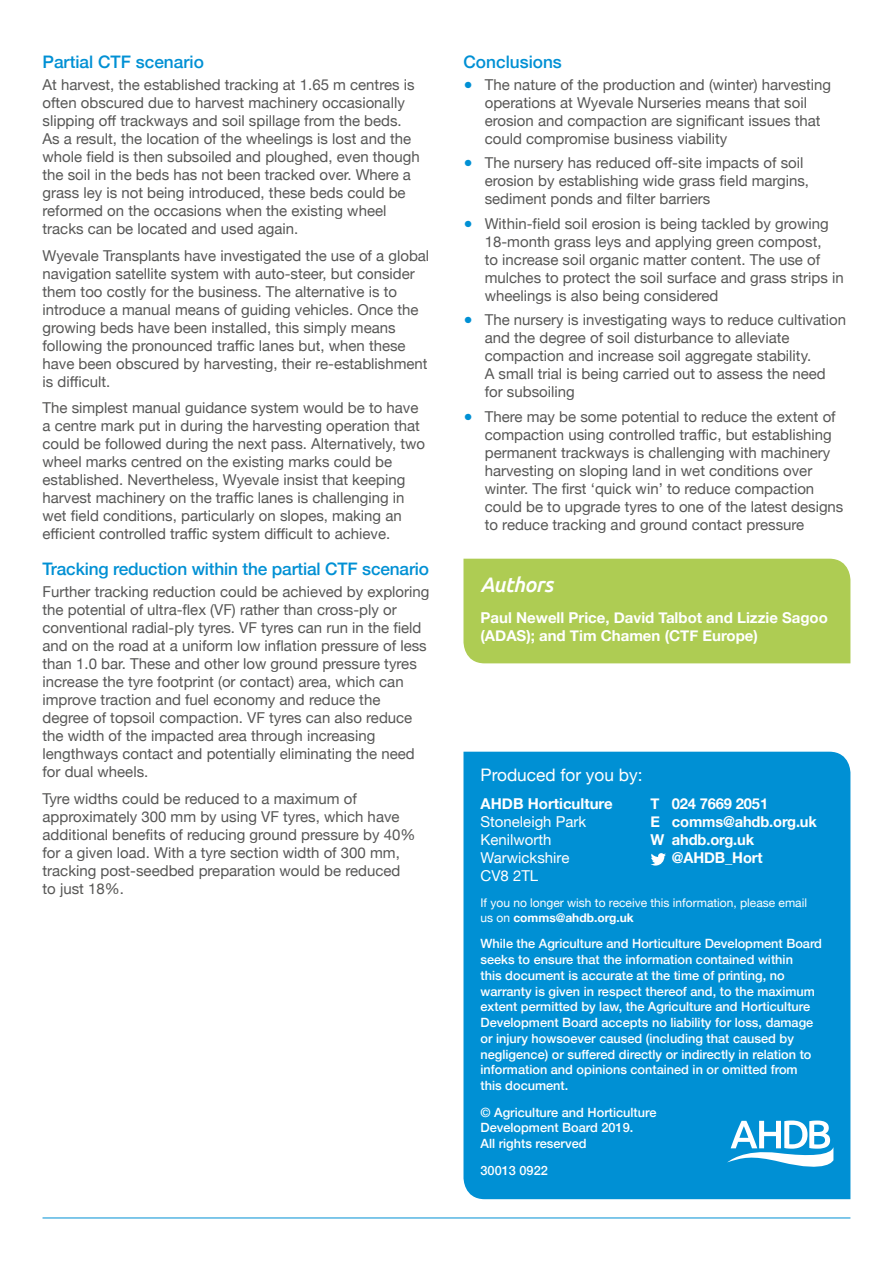
<style>
.page{position:relative;width:893px;height:1263px;background:#fff}
.page>*{position:absolute;margin:0;border:0;box-sizing:border-box;transform-origin:0 0}
.PULLOUT_HEADING{font:italic 500 21px "Ubuntu";letter-spacing:-.02em;color:#fff}
.BLUE_SUB_HEADING_1{font:500 17.25px "Helvetica Neue";letter-spacing:-.01em;color:#0090d4}
.t1{font:17.25px "Helvetica Neue";color:#fff}
.MAIN_BODY{font:15px/18px "Helvetica Neue";color:#575756}
.WHITE_PULLOUTS_TEXT{font:700 15px/18px "Helvetica Neue";color:#fff}
.t2{font:15px "Helvetica Neue";color:#fff}
.DISCLAIMER{font:500 12.75px/15.8px "Helvetica Neue";color:#fff}
.t3{font:12px/15px "Helvetica Neue";color:#fff}
.s1{color:#0090d4}
.s2{font-weight:700}
</style>
<div class="page">
<hr style="left:43px;top:1217px;width:807px;height:1px;background:#0090d4">
<div style="left:463px;top:752px;width:387px;height:447px;background:#0090d4"></div>
<svg style="left:651px;top:853px;width:15px;height:12px"></svg>
<svg style="left:727px;top:1120px;width:106px;height:53px"></svg>
<div style="left:463px;top:559px;width:387px;height:104px;background:#aecc53"></div>
<p class="BLUE_SUB_HEADING_1" style="left:43px;top:48px;width:163px">Partial CTF scenario</p>
<p class="MAIN_BODY" style="left:43px;top:77px;width:379px">At harvest, the established tracking at 1.65 m centres is often obscured due to harvest machinery occasionally slipping off trackways and soil spillage from the beds.<br>As a result, the location of the wheelings is lost and the whole field is then subsoiled and ploughed, even though the soil in the beds has not been tracked over. Where a grass ley is not being introduced, these beds could be reformed on the occasions when the existing wheel tracks can be located and used again.</p>
<p class="MAIN_BODY" style="left:43px;top:247px;width:388px">Wyevale Transplants have investigated the use of a global navigation satellite system with auto-steer, but consider them too costly for the business. The alternative is to introduce a manual means of guiding vehicles. Once the growing beds have been installed, this simply means following the pronounced traffic lanes but, when these have been obscured by harvesting, their re-establishment is difficult.</p>
<p class="MAIN_BODY" style="left:43px;top:400px;width:384px">The simplest manual guidance system would be to have a centre mark put in during the harvesting operation that could be followed during the next pass. Alternatively, two wheel marks centred on the existing marks could be established. Nevertheless, Wyevale insist that keeping harvest machinery on the traffic lanes is challenging in wet field conditions, particularly on slopes, making an efficient controlled traffic system difficult to achieve.</p>
<p class="BLUE_SUB_HEADING_1" style="left:43px;top:555px;width:388px">Tracking reduction within the partial CTF scenario</p>
<p class="MAIN_BODY" style="left:43px;top:584px;width:388px">Further tracking reduction could be achieved by exploring the potential of ultra-flex (VF) rather than cross-ply or conventional radial-ply tyres. VF tyres can run in the field and on the road at a uniform low inflation pressure of less than 1.0 bar. These and other low ground pressure tyres increase the tyre footprint (or contact) area, which can improve traction and fuel economy and reduce the degree of topsoil compaction. VF tyres can also reduce the width of the impacted area through increasing lengthways contact and potentially eliminating the need for dual wheels.</p>
<p class="MAIN_BODY" style="left:43px;top:790px;width:374px">Tyre widths could be reduced to a maximum of approximately 300 mm by using VF tyres, which have additional benefits of reducing ground pressure by 40% for a given load. With a tyre section width of 300 mm, tracking post-seedbed preparation would be reduced to just 18%.</p>
<p class="BLUE_SUB_HEADING_1" style="left:463px;top:48px;width:100px">Conclusions</p>
<p class="MAIN_BODY" style="left:485px;top:77px;width:348px;text-indent:-21px"><span class="s1">●</span> The nature of the production and (winter) harvesting operations at Wyevale Nurseries means that soil erosion and compaction are significant issues that could compromise business viability</p>
<p class="MAIN_BODY" style="left:485px;top:155px;width:326px;text-indent:-21px"><span class="s1">●</span> The nursery has reduced off-site impacts of soil erosion by establishing wide grass field margins, sediment ponds and filter barriers</p>
<p class="MAIN_BODY" style="left:485px;top:215px;width:360px;text-indent:-21px"><span class="s1">●</span> Within-field soil erosion is being tackled by growing 18-month grass leys and applying green compost,<br>to increase soil organic matter content. The use of mulches to protect the soil surface and grass strips in wheelings is also being considered</p>
<p class="MAIN_BODY" style="left:485px;top:312px;width:363px;text-indent:-21px"><span class="s1">●</span> The nursery is investigating ways to reduce cultivation and the degree of soil disturbance to alleviate compaction and increase soil aggregate stability.<br>A small trial is being carried out to assess the need for subsoiling</p>
<p class="MAIN_BODY" style="left:485px;top:408px;width:360px;text-indent:-21px"><span class="s1">●</span> There may be some potential to reduce the extent of compaction using controlled traffic, but establishing permanent trackways is challenging with machinery harvesting on sloping land in wet conditions over winter. The first ‘quick win’ to reduce compaction could be to upgrade tyres to one of the latest designs to reduce tracking and ground contact pressure</p>
<p class="PULLOUT_HEADING" style="left:480px;top:572px;width:74px">Authors</p>
<p class="WHITE_PULLOUTS_TEXT" style="left:480px;top:609px;width:349px">Paul Newell Price, David Talbot and Lizzie Sagoo (ADAS); and Tim Chamen (CTF Europe)</p>
<p class="t1" style="left:480px;top:762px;width:163px">Produced for you by:</p>
<p class="WHITE_PULLOUTS_TEXT" style="left:480px;top:795px;width:134px">AHDB Horticulture</p>
<p class="WHITE_PULLOUTS_TEXT" style="left:651px;top:795px;width:119px">T 024 7669 2051</p>
<p class="t2" style="left:480px;top:811px;width:107px">Stoneleigh Park</p>
<p class="WHITE_PULLOUTS_TEXT" style="left:651px;top:813px;width:168px">E comms@ahdb.org.uk</p>
<p class="t2" style="left:480px;top:829px;width:73px">Kenilworth</p>
<p class="WHITE_PULLOUTS_TEXT" style="left:651px;top:831px;width:105px">W ahdb.org.uk</p>
<p class="t2" style="left:480px;top:847px;width:90px">Warwickshire</p>
<p class="WHITE_PULLOUTS_TEXT" style="left:672px;top:849px;width:92px">@AHDB_Hort</p>
<p class="t2" style="left:480px;top:865px;width:59px">CV8 2TL</p>
<p class="t3" style="left:480px;top:896px;width:328px">If you no longer wish to receive this information, please email us on <span class="s2">comms@ahdb.org.uk</span></p>
<p class="DISCLAIMER" style="left:480px;top:935px;width:343px">While the Agriculture and Horticulture Development Board seeks to ensure that the information contained within<br>this document is accurate at the time of printing, no warranty is given in respect thereof and, to the maximum extent permitted by law, the Agriculture and Horticulture Development Board accepts no liability for loss, damage or injury howsoever caused (including that caused by negligence) or suffered directly or indirectly in relation to information and opinions contained in or omitted from this document.</p>
<p class="DISCLAIMER" style="left:480px;top:1103px;width:178px">© Agriculture and Horticulture<br>Development Board 2019.<br>All rights reserved</p>
<p class="DISCLAIMER" style="left:480px;top:1161px;width:69px">30013 0922</p>
</div>
